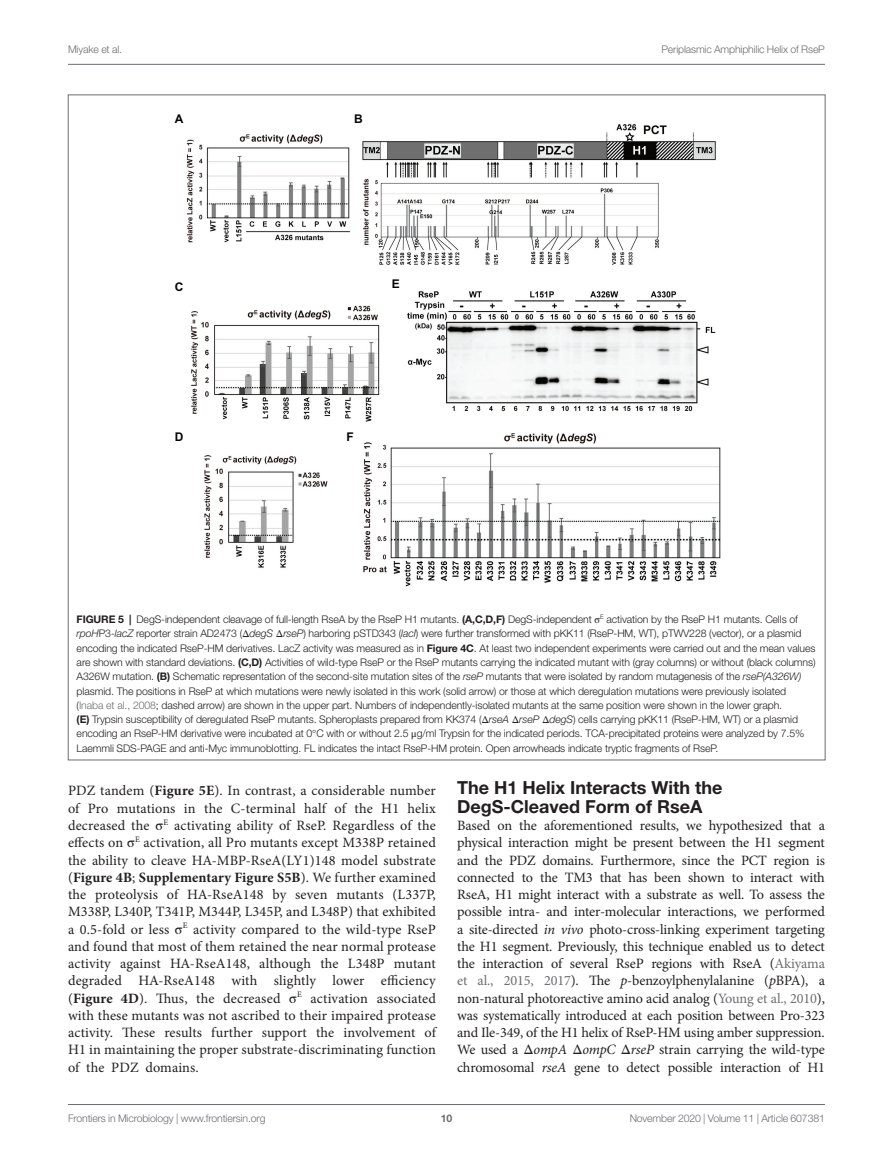
<style>
.page{position:relative;width:893px;height:1170px;background:#fff}
.page>*{position:absolute;margin:0;border:0;box-sizing:border-box;transform-origin:0 0}
.HEAD_2{font:700 18px/18.8px "Helvetica Neue LT Std";color:#231f20}
.TEXT{font:14.25px/17.2px "Minion Pro";letter-spacing:.005em;color:#231f20;text-align:justify}
.TEXT_FLUSH{font:14.25px/17.2px "Minion Pro";letter-spacing:-.01em;color:#231f20;text-align:justify}
.t1{font:700 12px "Arial";color:#040503}
.FIG_LEG{font:300 10.5px/14.2px "Helvetica Neue LT Std";letter-spacing:-.01em;color:#231f20}
.t2{font:300 10.5px "Helvetica Neue LT Std";letter-spacing:-.015em;color:#6c6d70}
.t3{font:700 10.5px "Helvetica Neue LT Std";color:#6c6d70}
.s1{font-weight:700}
.s2{font-family:"STIX General";font-weight:400}
.s3{font-style:italic}
.s4{color:#6c6d70}
.s5{font-family:"STIX General"}
</style>
<div class="page">
<hr style="left:68px;top:64px;width:757px;height:1px;background:#6c6d70">
<hr style="left:68px;top:1104px;width:757px;height:1px;background:#6c6d70">
<img style="left:186px;top:124px;width:535px;height:463px">
<p class="t2" style="left:68px;top:42px;width:56px">Miyake et al.</p>
<p class="t2" style="left:661px;top:42px;width:165px">Periplasmic Amphiphilic Helix of RseP</p>
<p class="t1" style="left:175px;top:110px;width:10px">A</p>
<p class="t1" style="left:354px;top:110px;width:10px">B</p>
<p class="t1" style="left:175px;top:278px;width:10px">C</p>
<p class="t1" style="left:392px;top:275px;width:10px">E</p>
<p class="t1" style="left:175px;top:428px;width:10px">D</p>
<p class="t1" style="left:347px;top:428px;width:9px">F</p>
<p class="FIG_LEG" style="left:77px;top:612px;width:740px"><span class="s1">FIGURE 5 |</span> DegS-independent cleavage of full-length RseA by the RseP H1 mutants. <span class="s1">(A,C,D,F)</span> DegS-independent <span class="s2">σ</span><sup>E</sup> activation by the RseP H1 mutants. Cells of <span class="s3">rpoH</span>P3<span class="s3">-lacZ</span> reporter strain AD2473 (<span class="s2">Δ</span><span class="s3">degS</span> <span class="s2">Δ</span><span class="s3">rseP</span>) harboring pSTD343 (<span class="s3">lacI</span>) were further transformed with pKK11 (RseP-HM, WT), pTWV228 (vector), or a plasmid encoding the indicated RseP-HM derivatives. LacZ activity was measured as in <span class="s1">Figure 4C</span>. At least two independent experiments were carried out and the mean values are shown with standard deviations. <span class="s1">(C,D)</span> Activities of wild-type RseP or the RseP mutants carrying the indicated mutant with (gray columns) or without (black columns)<br>A326W mutation. <span class="s1">(B)</span> Schematic representation of the second-site mutation sites of the <span class="s3">rseP</span> mutants that were isolated by random mutagenesis of the <span class="s3">rseP(A326W) </span>plasmid. The positions in RseP at which mutations were newly isolated in this work (solid arrow) or those at which deregulation mutations were previously isolated (<span class="s4">Inaba et al., 2008</span>; dashed arrow) are shown in the upper part. Numbers of independently-isolated mutants at the same position were shown in the lower graph.<br><span class="s1">(E)</span> Trypsin susceptibility of deregulated RseP mutants. Spheroplasts prepared from KK374 (<span class="s2">Δ</span><span class="s3">rseA</span> <span class="s2">Δ</span><span class="s3">rseP</span> <span class="s2">Δ</span><span class="s3">degS</span>) cells carrying pKK11 (RseP-HM, WT) or a plasmid encoding an RseP-HM derivative were incubated at 0<span class="s2">°</span>C with or without 2.5 <span class="s2">μ</span>g/ml Trypsin for the indicated periods. TCA-precipitated proteins were analyzed by 7.5% Laemmli SDS-PAGE and anti-Myc immunoblotting. FL indicates the intact RseP-HM protein. Open arrowheads indicate tryptic fragments of RseP.</p>
<p class="TEXT" style="left:68px;top:782px;width:369px">PDZ tandem (<span class="s1">Figure 5E</span>). In contrast, a considerable number of Pro mutations in the C-terminal half of the H1 helix decreased the <span class="s5">σ</span><sup>E</sup> activating ability of RseP. Regardless of the effects on <span class="s5">σ</span><sup>E</sup> activation, all Pro mutants except M338P retained the ability to cleave HA-MBP-RseA(LY1)148 model substrate (<span class="s1">Figure 4B</span>; <span class="s1">Supplementary Figure S5B</span>). We further examined the proteolysis of HA-RseA148 by seven mutants (L337P, M338P, L340P, T341P, M344P, L345P, and L348P) that exhibited a 0.5-fold or less <span class="s5">σ</span><sup>E</sup> activity compared to the wild-type RseP and found that most of them retained the near normal protease activity against HA-RseA148, although the L348P mutant degraded HA-RseA148 with slightly lower efficiency (<span class="s1">Figure 4D</span>). Thus, the decreased <span class="s5">σ</span><sup>E</sup> activation associated with these mutants was not ascribed to their impaired protease activity. These results further support the involvement of H1 in maintaining the proper substrate-discriminating function of the PDZ domains.</p>
<p class="HEAD_2" style="left:457px;top:777px;width:267px">The H1 Helix Interacts With the<br>DegS-Cleaved Form of RseA</p>
<p class="TEXT_FLUSH" style="left:457px;top:816px;width:369px">Based on the aforementioned results, we hypothesized that a physical interaction might be present between the H1 segment and the PDZ domains. Furthermore, since the PCT region is connected to the TM3 that has been shown to interact with RseA, H1 might interact with a substrate as well. To assess the possible intra- and inter-molecular interactions, we performed a site-directed <span class="s3">in vivo</span> photo-cross-linking experiment targeting the H1 segment. Previously, this technique enabled us to detect the interaction of several RseP regions with RseA (<span class="s4">Akiyama et al., 2015, 2017</span>). The <span class="s3">p</span>-benzoylphenylalanine (<span class="s3">p</span>BPA), a non-natural photoreactive amino acid analog (<span class="s4">Young et al., 2010</span>), was systematically introduced at each position between Pro-323 and Ile-349, of the H1 helix of RseP-HM using amber suppression.<br>We used a <span class="s5">Δ</span><span class="s3">ompA</span> <span class="s5">Δ</span><span class="s3">ompC</span> <span class="s5">Δ</span><span class="s3">rseP</span> strain carrying the wild-type chromosomal <span class="s3">rseA</span> gene to detect possible interaction of H1</p>
<p class="t2" style="left:68px;top:1111px;width:199px">Frontiers in Microbiology | www.frontiersin.org</p>
<p class="t3" style="left:441px;top:1111px;width:13px">10</p>
<p class="t2" style="left:630px;top:1111px;width:197px">November 2020 | Volume 11 | Article 607381</p>
</div>
